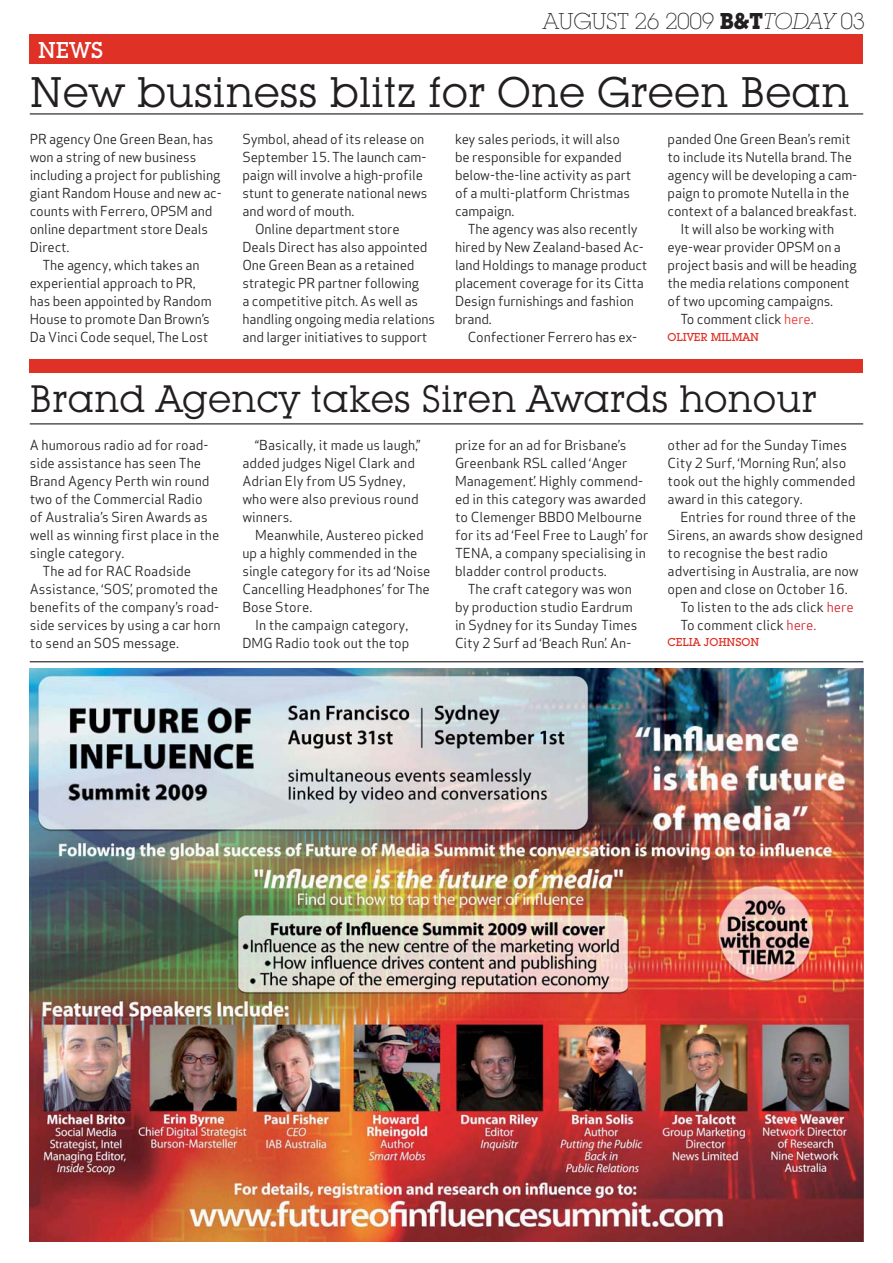
<style>
.page{position:relative;width:893px;height:1263px;background:#fff}
.page>*{position:absolute;margin:0;border:0;box-sizing:border-box;transform-origin:0 0}
.t1{font:42px "Lubalin Graph IT Cby BT";color:#231f20}
.t2{font:37.5px "Lubalin Graph IT Cby BT";color:#231f20}
.t3{font:300 22.5px "Lubalin Graph IT Cby BT Xtra";letter-spacing:-.02em;color:#231f20}
.t4{font:500 22.5px "Lubalin Graph IT Cby BT";color:#fff}
.t5{font:13.5px/18px "Apex Sans Book T";letter-spacing:-.01em;color:#231f20}
.t6{font:500 11.25px "Lubalin Graph IT Cby BT";letter-spacing:-.01em;color:#e03127}
.s1{font-family:"Lubalin Graph IT Cby BT";font-weight:700}
.s2{font-family:"Lubalin Graph IT Cby BT Xtra Light Ob";font-weight:400}
.s3{color:#ee3532}
.s4{color:#d2232a}
</style>
<div class="page">
<div style="left:30px;top:34px;width:833px;height:30px;background:#e03127"></div>
<hr style="left:30px;top:114px;width:833px;height:1px;background:#000">
<hr style="left:30px;top:661px;width:833px;height:1px;background:#000">
<img style="left:30px;top:668px;width:833px;height:574px">
<hr style="left:30px;top:424px;width:833px;height:1px;background:#000">
<div style="left:30px;top:359px;width:833px;height:14px;background:#e03127"></div>
<h3 class="t3" style="left:544px;top:13px;width:323px">AUGUST 26 2009 <span class="s1">B&amp;T</span><span class="s2">TODAY</span> 03</h3>
<h3 class="t4" style="left:38px;top:41px;width:67px">NEWS</h3>
<h1 class="t1" style="left:30px;top:76px;width:821px">New business blitz for One Green Bean</h1>
<p class="t5" style="left:30px;top:132px;width:185px">PR agency One Green Bean, has</p>
<p class="t5" style="left:30px;top:150px;width:168px">won a string of new business</p>
<p class="t5" style="left:30px;top:168px;width:192px">including a project for publishing</p>
<p class="t5" style="left:30px;top:186px;width:194px">giant Random House and new ac-</p>
<p class="t5" style="left:30px;top:204px;width:184px">counts with Ferrero, OPSM and</p>
<p class="t5" style="left:30px;top:222px;width:180px">online department store Deals</p>
<p class="t5" style="left:30px;top:240px;width:41px">Direct.</p>
<p class="t5" style="left:43px;top:258px;width:159px">The agency, which takes an</p>
<p class="t5" style="left:30px;top:276px;width:167px">experiential approach to PR,</p>
<p class="t5" style="left:30px;top:294px;width:183px">has been appointed by Random</p>
<p class="t5" style="left:30px;top:312px;width:182px">House to promote Dan Brown’s</p>
<p class="t5" style="left:30px;top:330px;width:180px">Da Vinci Code sequel, The Lost</p>
<p class="t5" style="left:668px;top:132px;width:185px">panded One Green Bean’s remit</p>
<p class="t5" style="left:668px;top:150px;width:186px">to include its Nutella brand. The</p>
<p class="t5" style="left:668px;top:168px;width:191px">agency will be developing a cam-</p>
<p class="t5" style="left:668px;top:186px;width:183px">paign to promote Nutella in the</p>
<p class="t5" style="left:668px;top:204px;width:191px">context of a balanced breakfast.</p>
<p class="t5" style="left:680px;top:222px;width:155px">It will also be working with</p>
<p class="t5" style="left:668px;top:240px;width:175px">eye-wear provider OPSM on a</p>
<p class="t5" style="left:668px;top:258px;width:190px">project basis and will be heading</p>
<p class="t5" style="left:668px;top:276px;width:184px">the media relations component</p>
<p class="t5" style="left:668px;top:294px;width:167px">of two upcoming campaigns.</p>
<p class="t5" style="left:680px;top:312px;width:135px">To comment click <span class="s3">here</span><span class="s4">.</span></p>
<p class="t6" style="left:668px;top:333px;width:93px">OLIVER MILMAN</p>
<p class="t5" style="left:242px;top:132px;width:183px">Symbol, ahead of its release on</p>
<p class="t5" style="left:242px;top:150px;width:186px">September 15. The launch cam-</p>
<p class="t5" style="left:242px;top:168px;width:182px">paign will involve a high-profile</p>
<p class="t5" style="left:242px;top:186px;width:187px">stunt to generate national news</p>
<p class="t5" style="left:242px;top:204px;width:114px">and word of mouth.</p>
<p class="t5" style="left:255px;top:222px;width:146px">Online department store</p>
<p class="t5" style="left:242px;top:240px;width:187px">Deals Direct has also appointed</p>
<p class="t5" style="left:242px;top:258px;width:174px">One Green Bean as a retained</p>
<p class="t5" style="left:242px;top:276px;width:178px">strategic PR partner following</p>
<p class="t5" style="left:242px;top:294px;width:177px">a competitive pitch. As well as</p>
<p class="t5" style="left:242px;top:312px;width:194px">handling ongoing media relations</p>
<p class="t5" style="left:242px;top:330px;width:187px">and larger initiatives to support</p>
<p class="t5" style="left:455px;top:132px;width:178px">key sales periods, it will also be responsible for expanded below-the-line activity as part of a multi-platform Christmas campaign.</p>
<p class="t5" style="left:455px;top:222px;width:194px;text-indent:13px">The agency was also recently hired by New Zealand-based Ac&shy;land Holdings to manage product placement coverage for its Citta<br>Design furnishings and fashion brand.</p>
<p class="t5" style="left:468px;top:330px;width:171px">Confectioner Ferrero has ex-</p>
<h2 class="t2" style="left:30px;top:385px;width:789px">Brand Agency takes Siren Awards honour</h2>
<p class="t5" style="left:30px;top:438px;width:180px">A humorous radio ad for road-</p>
<p class="t5" style="left:30px;top:456px;width:173px">side assistance has seen The</p>
<p class="t5" style="left:30px;top:474px;width:181px">Brand Agency Perth win round</p>
<p class="t5" style="left:30px;top:492px;width:174px">two of the Commercial Radio</p>
<p class="t5" style="left:30px;top:510px;width:179px">of Australia’s Siren Awards as</p>
<p class="t5" style="left:30px;top:528px;width:191px">well as winning first place in the</p>
<p class="t5" style="left:30px;top:546px;width:96px">single category.</p>
<p class="t5" style="left:43px;top:564px;width:150px">The ad for RAC Roadside</p>
<p class="t5" style="left:30px;top:582px;width:190px">Assistance, ‘SOS’, promoted the</p>
<p class="t5" style="left:30px;top:600px;width:191px">benefits of the company’s road-</p>
<p class="t5" style="left:30px;top:618px;width:193px">side services by using a car horn</p>
<p class="t5" style="left:30px;top:636px;width:151px">to send an SOS message.</p>
<p class="t5" style="left:668px;top:438px;width:189px">other ad for the Sunday Times<br>City 2 Surf, ‘Morning Run’, also took out the highly commended award in this category.</p>
<p class="t5" style="left:668px;top:510px;width:197px;text-indent:13px">Entries for round three of the<br>Sirens, an awards show designed to recognise the best radio advertising in Australia, are now open and close on October 16.</p>
<p class="t5" style="left:680px;top:600px;width:175px">To listen to the ads click <span class="s4">here<br></span>To comment click <span class="s4">here.</span></p>
<p class="t6" style="left:668px;top:638px;width:93px">CELIA JOHNSON</p>
<p class="t5" style="left:455px;top:438px;width:195px">prize for an ad for Brisbane’s<br>Greenbank RSL called ‘Anger<br>Management’. Highly commend&shy;ed in this category was awarded to Clemenger BBDO Melbourne for its ad ‘Feel Free to Laugh’ for<br>TENA, a company specialising in bladder control products.</p>
<p class="t5" style="left:455px;top:582px;width:184px;text-align:center">The craft category was won<br>by production studio Eardrum in Sydney for its Sunday Times<br>City 2 Surf ad ‘Beach Run’. An-</p>
<p class="t5" style="left:242px;top:438px;width:179px;text-indent:13px">“Basically, it made us laugh,” added judges Nigel Clark and<br>Adrian Ely from US Sydney, who were also previous round winners.</p>
<p class="t5" style="left:255px;top:528px;width:170px">Meanwhile, Austereo picked</p>
<p class="t5" style="left:242px;top:546px;width:177px">up a highly commended in the</p>
<p class="t5" style="left:242px;top:564px;width:190px">single category for its ad ‘Noise</p>
<p class="t5" style="left:242px;top:582px;width:189px">Cancelling Headphones’ for The</p>
<p class="t5" style="left:242px;top:600px;width:71px">Bose Store.</p>
<p class="t5" style="left:255px;top:618px;width:155px">In the campaign category,</p>
<p class="t5" style="left:242px;top:636px;width:169px">DMG Radio took out the top</p>
</div>
